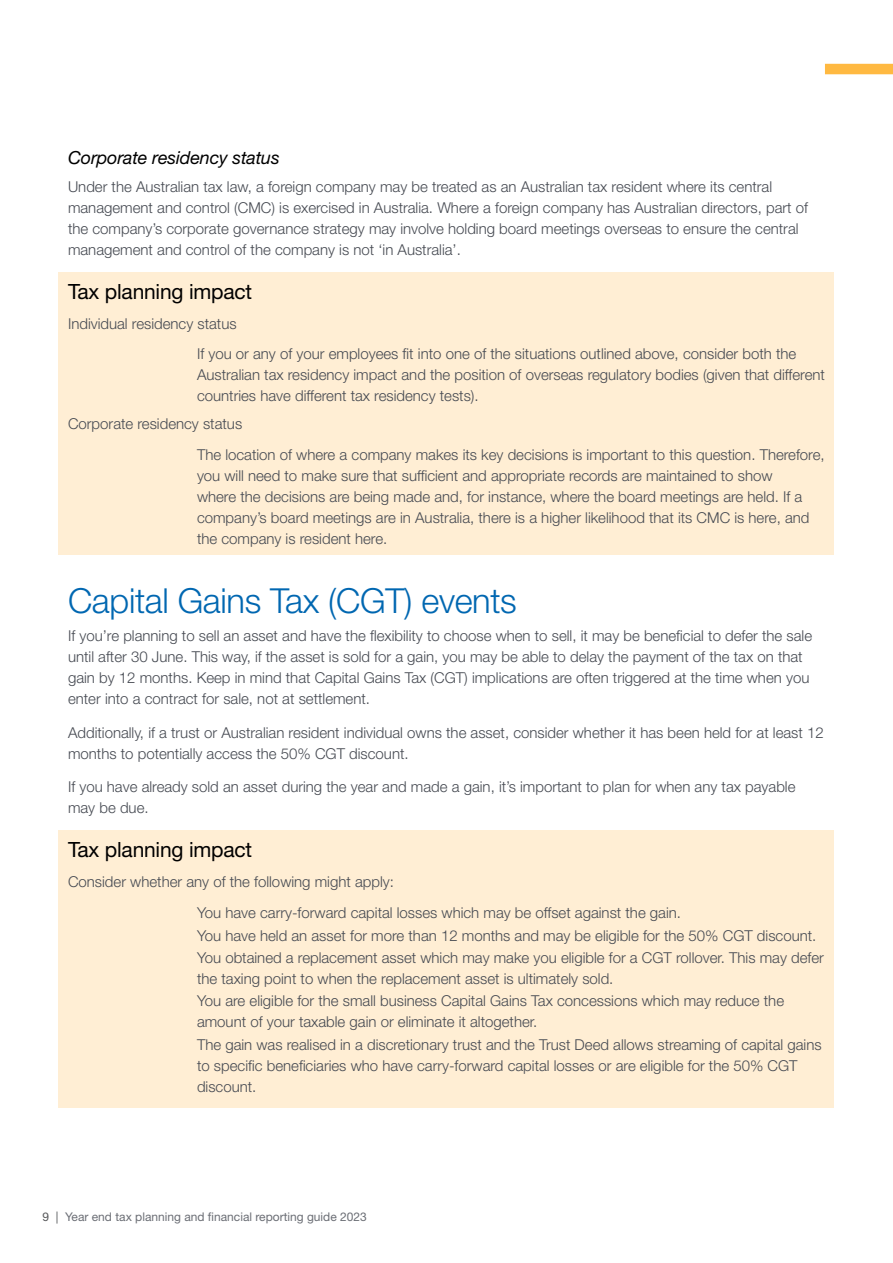
<style>
.page{position:relative;width:893px;height:1263px;background:#fff}
.page>*{position:absolute;margin:0;border:0;box-sizing:border-box;transform-origin:0 0}
.t1{font:300 34.5px "Helvetica Neue LT Std";letter-spacing:-.01em;color:#0067b1}
.t2{font:21px "Helvetica Neue LT Std";letter-spacing:-.01em;color:#000}
.t3{font:italic 18px "Helvetica Neue LT Std";letter-spacing:-.01em;color:#000}
.t4{font:300 15px/21px "Helvetica Neue LT Std";color:#464a52}
.t5{font:12px "Helvetica Neue LT Std";color:#6b6e75}
.s1{color:#58595b}
</style>
<div class="page">
<div style="left:59px;top:272px;width:775px;height:282px;background:#ffeed4"></div>
<div style="left:59px;top:830px;width:775px;height:278px;background:#ffeed4"></div>
<div style="left:825px;top:64px;width:68px;height:10px;background:#ffb941"></div>
<p class="t3" style="left:68px;top:147px;width:213px">Corporate residency status</p>
<p class="t4" style="left:68px;top:176px;width:741px">Under the Australian tax law, a foreign company may be treated as an Australian tax resident where its central management and control (CMC) is exercised in Australia. Where a foreign company has Australian directors, part of the company’s corporate governance strategy may involve holding board meetings overseas to ensure the central management and control of the company is not ‘in Australia’.</p>
<h2 class="t2" style="left:68px;top:279px;width:186px">Tax planning impact</h2>
<p class="t4" style="left:197px;top:308px;width:601px;line-height:30.8px;text-indent:-129px">Individual residency status<br>If you or any of your employees fit into one of the situations outlined above, consider both the</p>
<p class="t4" style="left:197px;top:364px;width:629px">Australian tax residency impact and the position of overseas regulatory bodies (given that different countries have different tax residency tests).</p>
<p class="t4" style="left:197px;top:408px;width:629px;line-height:30.8px;text-indent:-129px">Corporate residency status<br>The location of where a company makes its key decisions is important to this question. Therefore,</p>
<p class="t4" style="left:197px;top:465px;width:614px">you will need to make sure that sufficient and appropriate records are maintained to show where the decisions are being made and, for instance, where the board meetings are held. If a company’s board meetings are in Australia, there is a higher likelihood that its CMC is here, and the company is resident here.</p>
<h1 class="t1" style="left:68px;top:580px;width:450px">Capital Gains Tax (CGT) events</h1>
<p class="t4" style="left:68px;top:625px;width:746px">If you’re planning to sell an asset and have the flexibility to choose when to sell, it may be beneficial to defer the sale until after 30 June. This way, if the asset is sold for a gain, you may be able to delay the payment of the tax on that gain by 12 months. Keep in mind that Capital Gains Tax (CGT) implications are often triggered at the time when you enter into a contract for sale, not at settlement.</p>
<p class="t4" style="left:68px;top:721px;width:757px">Additionally, if a trust or Australian resident individual owns the asset, consider whether it has been held for at least 12 months to potentially access the 50% CGT discount.</p>
<p class="t4" style="left:68px;top:776px;width:729px">If you have already sold an asset during the year and made a gain, it’s important to plan for when any tax payable may be due.</p>
<h2 class="t2" style="left:68px;top:837px;width:186px">Tax planning impact</h2>
<p class="t4" style="left:197px;top:866px;width:486px;line-height:30.8px;text-indent:-129px">Consider whether any of the following might apply:<br>You have carry-forward capital losses which may be offset against the gain.</p>
<p class="t4" style="left:197px;top:924px;width:628px;line-height:22.5px">You have held an asset for more than 12 months and may be eligible for the 50% CGT discount.<br>You obtained a replacement asset which may make you eligible for a CGT rollover. This may defer</p>
<p class="t4" style="left:197px;top:968px;width:626px;line-height:21.5px">the taxing point to when the replacement asset is ultimately sold.<br>You are eligible for the small business Capital Gains Tax concessions which may reduce the amount of your taxable gain or eliminate it altogether.<br>The gain was realised in a discretionary trust and the Trust Deed allows streaming of capital gains to specific beneficiaries who have carry-forward capital losses or are eligible for the 50% CGT discount.</p>
<p class="t5" style="left:43px;top:1209px;width:326px"><span class="s1">9 |</span> Year end tax planning and financial reporting guide 2023</p>
</div>
